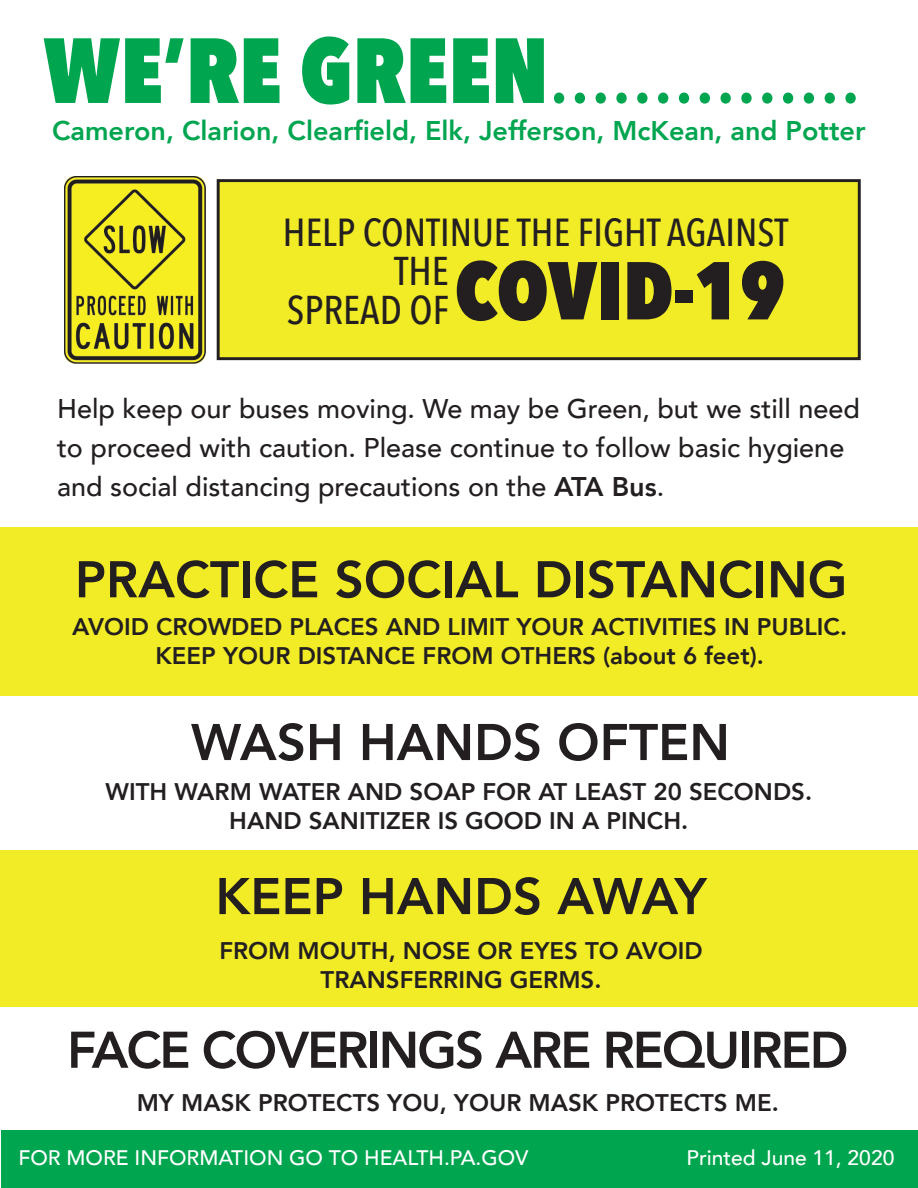
<style>
.page{position:relative;width:918px;height:1188px;background:#fff}
.page>*{position:absolute;margin:0;border:0;box-sizing:border-box;transform-origin:0 0}
.t1{font:500 91.35px "Avenir Next Condensed";color:#00a54f}
.t2{font:800 81px "Avenir Next Condensed";color:#231f20}
.t3{font:800 51px "Avenir";color:#231f20}
.t4{font:800 51px "Avenir";letter-spacing:-.04em;color:#231f20}
.t5{font:500 40.05px/39px "Avenir Next Condensed";color:#231f20;text-align:right}
.t6{font:500 39px "Avenir Next Condensed";color:#231f20}
.t7{font:500 27px/39px "Avenir";color:#231f20}
.t8{font:800 27px "Avenir";color:#00a54f}
.t9{font:800 24px/28.8px "Avenir";color:#231f20;text-align:center}
.t10{font:500 21px "Avenir";color:#fff}
.s1{font-weight:800}
</style>
<div class="page">
<div style="left:217px;top:179px;width:644px;height:181px;background:#f2ec27;border:3px solid #231f20"></div>
<div style="left:0;top:527px;width:918px;height:168px;background:#f2ec27"></div>
<div style="left:0;top:851px;width:918px;height:156px;background:#f2ec27"></div>
<div style="left:1px;top:1130px;width:917px;height:58px;background:#00a54f"></div>
<img style="left:65px;top:176px;width:141px;height:188px">
<h1 class="t1" style="left:43px;top:16px;width:819px"><span class="s1">WE’RE GREEN</span>...............</h1>
<p class="t8" style="left:52px;top:110px;width:815px">Cameron, Clarion, Clearfield, Elk, Jefferson, McKean, and Potter</p>
<h3 class="t6" style="left:283px;top:209px;width:507px">HELP CONTINUE THE FIGHT AGAINST</h3>
<h2 class="t2" style="left:455px;top:240px;width:332px">COVID-19</h2>
<h3 class="t5" style="left:287px;top:252px;width:164px">THE<br>SPREAD OF</h3>
<p class="t7" style="left:57px;top:388px;width:804px">Help keep our buses moving. We may be Green, but we still need to proceed with caution. Please continue to follow basic hygiene and social distancing precautions on the <span class="s1">ATA Bus</span>.</p>
<h3 class="t3" style="left:75px;top:540px;width:774px">PRACTICE SOCIAL DISTANCING</h3>
<p class="t9" style="left:72px;top:612px;width:776px">AVOID CROWDED PLACES AND LIMIT YOUR ACTIVITIES IN PUBLIC.<br>KEEP YOUR DISTANCE FROM OTHERS (about 6 feet).</p>
<h3 class="t3" style="left:191px;top:703px;width:540px">WASH HANDS OFTEN</h3>
<p class="t9" style="left:105px;top:778px;width:708px">WITH WARM WATER AND SOAP FOR AT LEAST 20 SECONDS.<br>HAND SANITIZER IS GOOD IN A PINCH.</p>
<h3 class="t3" style="left:215px;top:857px;width:493px">KEEP HANDS AWAY</h3>
<p class="t9" style="left:219px;top:936px;width:485px">FROM MOUTH, NOSE OR EYES TO AVOID<br>TRANSFERRING GERMS.</p>
<h3 class="t4" style="left:67px;top:1010px;width:783px">FACE COVERINGS ARE REQUIRED</h3>
<p class="t9" style="left:137px;top:1089px;width:644px">MY MASK PROTECTS YOU, YOUR MASK PROTECTS ME.</p>
<p class="t10" style="left:18px;top:1139px;width:512px">FOR MORE INFORMATION GO TO HEALTH.PA.GOV</p>
<p class="t10" style="left:687px;top:1140px;width:209px">Printed June 11, 2020</p>
</div>
